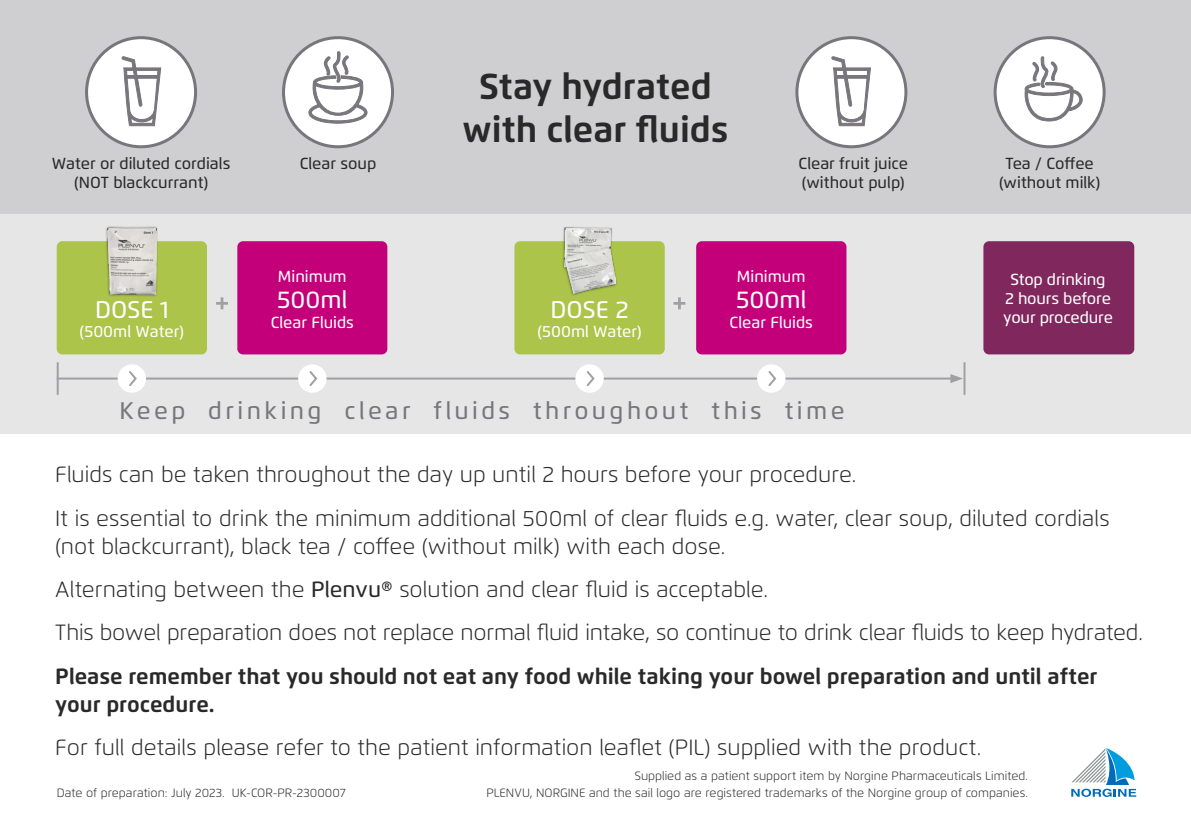
<style>
.page{position:relative;width:1191px;height:840px;background:#fff}
.page>*{position:absolute;margin:0;border:0;box-sizing:border-box;transform-origin:0 0}
.t1{font:700 36px/43.2px "Flexo";color:#292929;text-align:center}
.t2{font:500 24px "Flexo";letter-spacing:.14em;color:#78767c}
.t3{font:500 24px "Flexo";color:#fff}
.t4{font:300 22px/43.4px "Flexo";color:#292929}
.t5{font:700 22px/28px "Flexo";color:#292929}
.t6{font:500 16px/19.2px "Flexo";color:#292929;text-align:center}
.t7{font:500 16px/19.2px "Flexo";color:#fff;text-align:center}
.t8{font:300 12px/17.6px "Flexo";color:#292929;text-align:right}
.s1{font-weight:500}
</style>
<div class="page">
<div style="left:0;top:0;width:1191px;height:433px;background:#e6e6e7"></div>
<div style="left:0;top:0;width:1191px;height:213px;background:#cfcfd1"></div>
<div style="left:57px;top:241px;width:150px;height:113px;background:#abc449;border-radius:6px"></div>
<div style="left:237px;top:241px;width:150px;height:113px;background:#c3007a;border-radius:6px"></div>
<div style="left:514px;top:241px;width:150px;height:113px;background:#abc449;border-radius:6px"></div>
<div style="left:696px;top:241px;width:150px;height:113px;background:#c3007a;border-radius:6px"></div>
<div style="left:983px;top:241px;width:151px;height:113px;background:#80285e;border-radius:6px"></div>
<div style="left:105px;top:225px;width:53px;height:72px;background:#000;opacity:.5"></div>
<img style="left:107px;top:228px;width:49px;height:66px">
<div style="left:562px;top:225px;width:55px;height:71px;background:#000;opacity:.5"></div>
<img style="left:564px;top:227px;width:51px;height:67px">
<svg style="left:216px;top:297px;width:12px;height:12px"></svg>
<svg style="left:673px;top:297px;width:12px;height:12px"></svg>
<hr style="left:57px;top:377px;width:896px;height:2px;background:#a09fa3">
<svg style="left:950px;top:374px;width:13px;height:9px"></svg>
<hr style="left:963px;top:363px;width:2px;height:31px;background:#a09fa3">
<hr style="left:57px;top:363px;width:2px;height:31px;background:#a09fa3">
<div style="left:575px;top:364px;width:29px;height:28px;background:#fff;border-radius:50%"></div>
<svg style="left:587px;top:371px;width:8px;height:15px"></svg>
<div style="left:757px;top:364px;width:28px;height:28px;background:#fff;border-radius:50%"></div>
<svg style="left:768px;top:371px;width:9px;height:15px"></svg>
<div style="left:298px;top:364px;width:28px;height:28px;background:#fff;border-radius:50%"></div>
<svg style="left:309px;top:371px;width:9px;height:15px"></svg>
<div style="left:118px;top:364px;width:28px;height:28px;background:#fff;border-radius:50%"></div>
<svg style="left:129px;top:371px;width:8px;height:15px"></svg>
<svg style="left:1071px;top:748px;width:65px;height:48px"></svg>
<div style="left:87px;top:38px;width:109px;height:109px;background:#fff;border-radius:50%"></div>
<div style="left:85px;top:36px;width:112px;height:112px;border:3px solid #78767c;border-radius:50%"></div>
<svg style="left:121px;top:56px;width:41px;height:71px"></svg>
<div style="left:995px;top:38px;width:109px;height:109px;background:#fff;border-radius:50%"></div>
<div style="left:993px;top:36px;width:112px;height:112px;border:3px solid #78767c;border-radius:50%"></div>
<svg style="left:1024px;top:56px;width:59px;height:66px"></svg>
<div style="left:283px;top:38px;width:109px;height:109px;background:#fff;border-radius:50%"></div>
<div style="left:282px;top:36px;width:112px;height:112px;border:3px solid #78767c;border-radius:50%"></div>
<svg style="left:308px;top:51px;width:60px;height:73px"></svg>
<div style="left:797px;top:38px;width:109px;height:109px;background:#fff;border-radius:50%"></div>
<div style="left:795px;top:36px;width:112px;height:112px;border:3px solid #78767c;border-radius:50%"></div>
<svg style="left:831px;top:56px;width:40px;height:71px"></svg>
<h1 class="t1" style="left:462px;top:65px;width:267px">Stay hydrated with clear fluids</h1>
<p class="t6" style="left:52px;top:153px;width:180px">Water or diluted cordials (NOT blackcurrant)</p>
<p class="t6" style="left:300px;top:153px;width:78px">Clear soup</p>
<p class="t6" style="left:999px;top:153px;width:103px">Tea / Coffee (without milk)</p>
<p class="t6" style="left:798px;top:153px;width:111px;text-align:left">Clear fruit juice (without pulp)</p>
<p class="t3" style="left:95px;top:295px;width:75px">DOSE 1</p>
<p class="t7" style="left:80px;top:321px;width:106px">(500ml Water)</p>
<p class="t7" style="left:278px;top:266px;width:70px">Minimum</p>
<p class="t3" style="left:277px;top:285px;width:72px">500ml</p>
<p class="t7" style="left:271px;top:312px;width:85px">Clear Fluids</p>
<p class="t3" style="left:550px;top:295px;width:80px">DOSE 2</p>
<p class="t7" style="left:537px;top:321px;width:106px">(500ml Water)</p>
<p class="t7" style="left:737px;top:266px;width:70px">Minimum</p>
<p class="t3" style="left:736px;top:285px;width:72px">500ml</p>
<p class="t7" style="left:729px;top:312px;width:85px">Clear Fluids</p>
<p class="t2" style="left:119px;top:395px;width:726px">Keep drinking clear fluids throughout this time</p>
<p class="t7" style="left:1003px;top:269px;width:111px">Stop drinking<br>2 hours before your procedure</p>
<p class="t4" style="left:55px;top:453px;width:1056px">Fluids can be taken throughout the day up until 2 hours before your procedure.<br>It is essential to drink the minimum additional 500ml of clear fluids e.g. water, clear soup, diluted cordials</p>
<p class="t4" style="left:55px;top:524px;width:1089px">(not blackcurrant), black tea / coffee (without milk) with each dose.<br>Alternating between the <span class="s1">Plenvu®</span> solution and clear fluid is acceptable.<br>This bowel preparation does not replace normal fluid intake, so continue to drink clear fluids to keep hydrated.</p>
<p class="t5" style="left:55px;top:661px;width:1043px">Please remember that you should not eat any food while taking your bowel preparation and until after your procedure.</p>
<p class="t4" style="left:55px;top:725px;width:927px">For full details please refer to the patient information leaflet (PIL) supplied with the product.</p>
<p class="t8" style="left:57px;top:784px;width:291px">Date of preparation: July 2023. UK-COR-PR-2300007</p>
<p class="t8" style="left:486px;top:766px;width:543px">Supplied as a patient support item by Norgine Pharmaceuticals Limited.<br>PLENVU, NORGINE and the sail logo are registered trademarks of the Norgine group of companies.</p>
</div>
